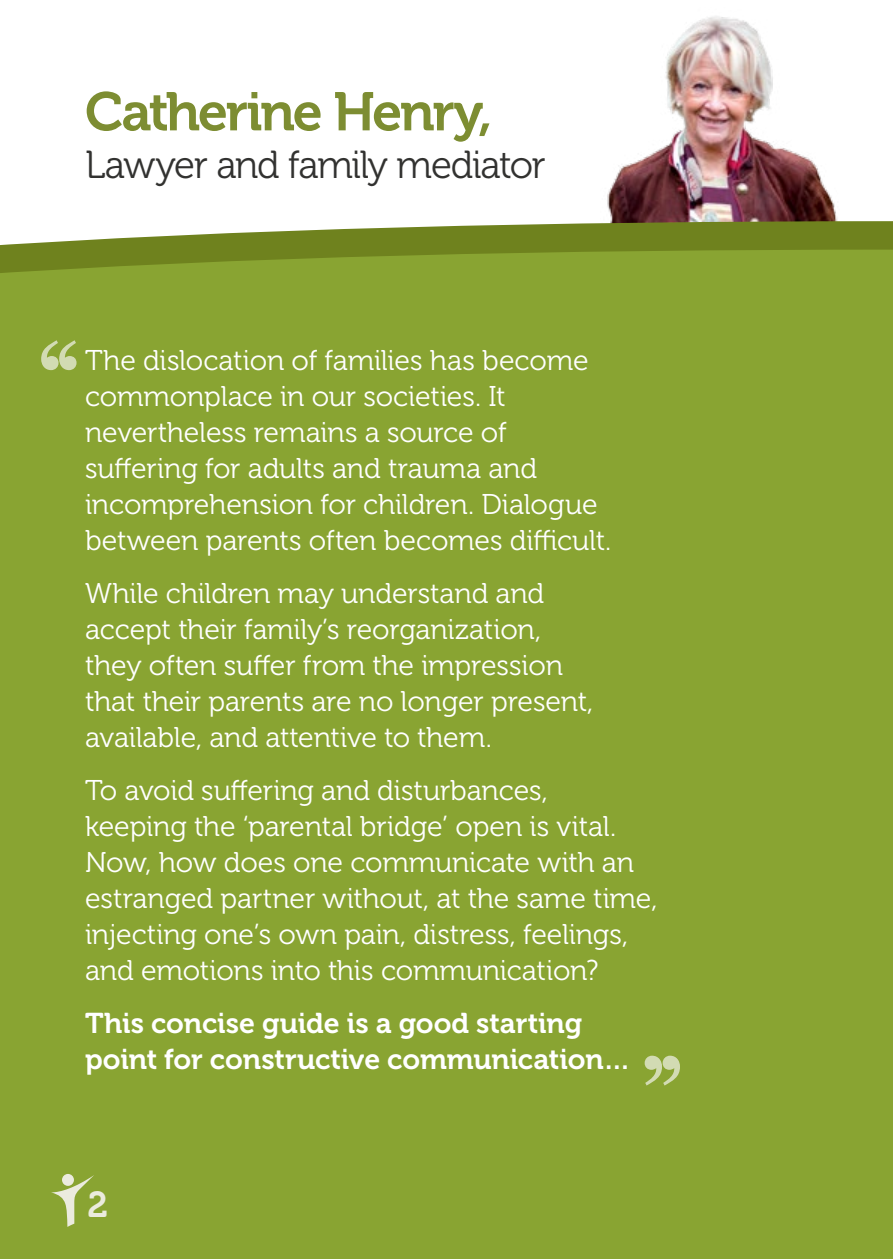
<style>
.page{position:relative;width:893px;height:1259px;background:#fff}
.page>*{position:absolute;margin:0;border:0;box-sizing:border-box;transform-origin:0 0}
.t1{font:54px "Museo 700";letter-spacing:-.04em;color:#7d8d32}
.t2{font:39px "Museo 300";letter-spacing:-.035em;color:#323230}
.t3{font:36px "Museo 700";color:#ebebde}
.t4{font:28.5px/36px "Museo 300";letter-spacing:-.005em;color:#fff}
.t5{font:28.5px/36px "Museo 700";letter-spacing:-.005em;color:#fff}
</style>
<div class="page">
<img style="left:607px;top:16px;width:231px;height:205px">
<svg style="left:0;top:221px;width:893px;height:29px;fill:#6f821e"></svg>
<div style="left:0;top:250px;width:893px;height:1009px;background:#89a432"></div>
<svg style="left:51px;top:1174px;width:43px;height:53px"></svg>
<svg style="left:37px;top:340px;width:40px;height:48px"></svg>
<svg style="left:637px;top:1027px;width:43px;height:58px"></svg>
<h1 class="t1" style="left:85px;top:82px;width:409px">Catherine Henry,</h1>
<h2 class="t2" style="left:85px;top:144px;width:462px">Lawyer and family mediator</h2>
<p class="t4" style="left:85px;top:343px;width:528px">The dislocation of families has become commonplace in our societies. It nevertheless remains a source of suffering for adults and trauma and incomprehension for children. Dialogue between parents often becomes difficult.</p>
<p class="t4" style="left:85px;top:576px;width:510px">While children may understand and accept their family’s reorganization, they often suffer from the impression that their parents are no longer present, available, and attentive to them.</p>
<p class="t4" style="left:85px;top:773px;width:574px">To avoid suffering and disturbances,<br>keeping the ‘parental bridge’ open is vital.<br>Now, how does one communicate with an estranged partner without, at the same time, injecting one’s own pain, distress, feelings, and emotions into this communication?</p>
<p class="t5" style="left:85px;top:1006px;width:548px">This concise guide is a good starting point for constructive communication…</p>
<p class="t3" style="left:88px;top:1184px;width:22px">2</p>
</div>
